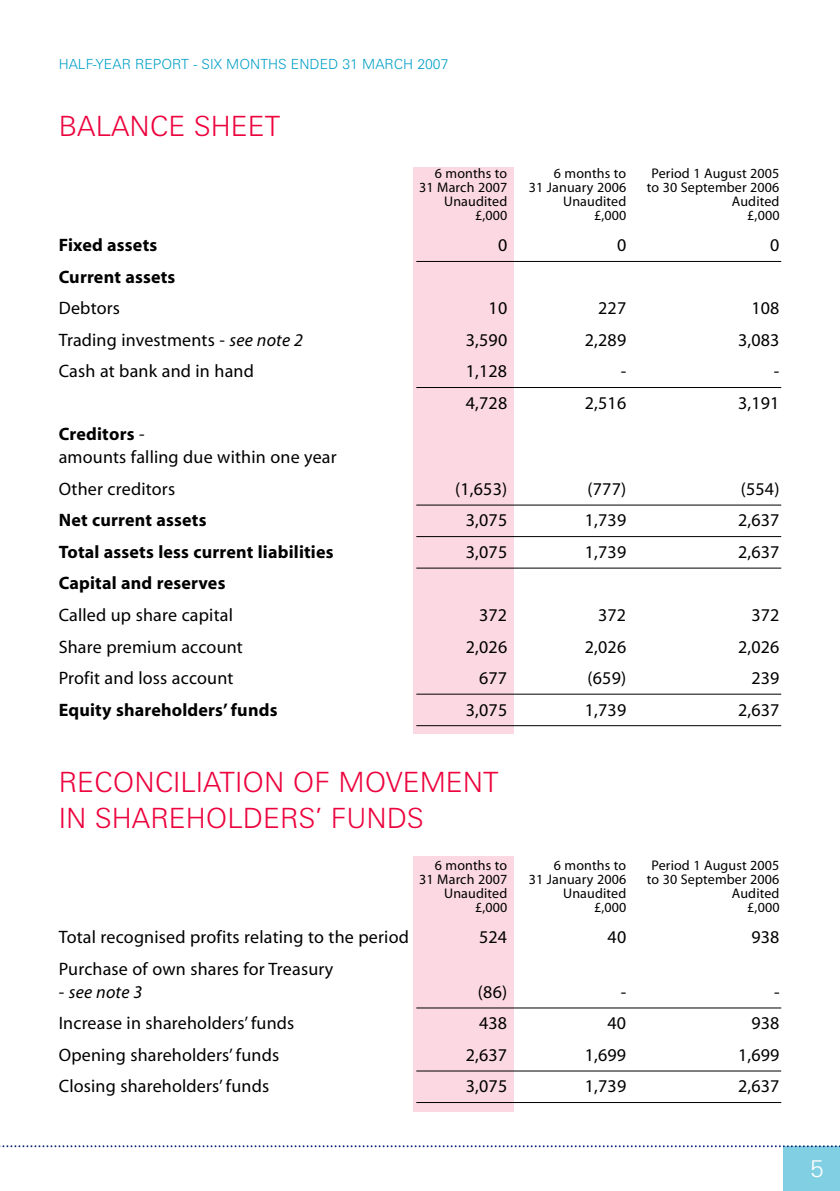
<style>
.page{position:relative;width:840px;height:1191px;background:#fff}
.page>*{position:absolute;margin:0;border:0;box-sizing:border-box;transform-origin:0 0}
.t1{font:300 28px/36px "Zurich BT";color:#ec023c}
.t2{font:300 24px "Zurich BT";color:#fff}
.t3{font:18px/23px "Myriad";letter-spacing:.01em;color:#000}
.t4{font:700 18px "Myriad";letter-spacing:.01em;color:#000}
.t5{font:italic 18px "Myriad";letter-spacing:.01em;color:#000}
.t6{font:14px "Myriad";letter-spacing:.01em;color:#000}
.t7{font:300 14px "Zurich BT";color:#02a0c6}
.s1{font-style:italic}
.s2{font-weight:700}
.s3{font-style:normal}
</style>
<div class="page">
<div style="left:413px;top:856px;width:100px;height:255px;background:#fcd9e2"></div>
<div style="left:413px;top:167px;width:100px;height:566px;background:#fcd9e2"></div>
<div style="left:782px;top:1146px;width:57px;height:45px;background:#81cfe2"></div>
<svg style="left:0;top:1145px;width:837px;height:2px"></svg>
<hr style="left:416px;top:261px;width:364px;height:1px;background:#000">
<hr style="left:416px;top:387px;width:364px;height:1px;background:#000">
<hr style="left:416px;top:504px;width:364px;height:1px;background:#000">
<hr style="left:416px;top:536px;width:364px;height:1px;background:#000">
<hr style="left:416px;top:567px;width:364px;height:1px;background:#000">
<hr style="left:416px;top:693px;width:364px;height:1px;background:#000">
<hr style="left:416px;top:725px;width:364px;height:1px;background:#000">
<hr style="left:416px;top:1007px;width:364px;height:1px;background:#000">
<hr style="left:416px;top:1070px;width:364px;height:1px;background:#000">
<hr style="left:416px;top:1102px;width:364px;height:1px;background:#000">
<p class="t7" style="left:59px;top:59px;width:391px">HALF-YEAR REPORT - SIX MONTHS ENDED 31 MARCH 2007</p>
<h1 class="t1" style="left:59px;top:110px;width:223px">BALANCE SHEET</h1>
<p class="t6" style="left:434px;top:168px;width:74px">6 months to</p>
<p class="t6" style="left:553px;top:168px;width:74px">6 months to</p>
<p class="t6" style="left:651px;top:168px;width:129px">Period 1 August 2005</p>
<p class="t6" style="left:419px;top:182px;width:89px">31 March 2007</p>
<p class="t6" style="left:528px;top:182px;width:99px">31 January 2006</p>
<p class="t6" style="left:646px;top:182px;width:134px">to 30 September 2006</p>
<p class="t6" style="left:444px;top:196px;width:65px">Unaudited</p>
<p class="t6" style="left:563px;top:196px;width:65px">Unaudited</p>
<p class="t6" style="left:731px;top:196px;width:49px">Audited</p>
<p class="t6" style="left:474px;top:210px;width:34px">£,000</p>
<p class="t6" style="left:593px;top:210px;width:34px">£,000</p>
<p class="t6" style="left:746px;top:210px;width:34px">£,000</p>
<p class="t4" style="left:59px;top:238px;width:100px">Fixed assets</p>
<p class="t3" style="left:497px;top:235px;width:11px">0</p>
<p class="t3" style="left:616px;top:235px;width:11px">0</p>
<p class="t3" style="left:769px;top:235px;width:11px">0</p>
<p class="t4" style="left:59px;top:270px;width:118px">Current assets</p>
<p class="t3" style="left:59px;top:298px;width:63px">Debtors</p>
<p class="t3" style="left:488px;top:298px;width:20px">10</p>
<p class="t3" style="left:598px;top:298px;width:30px">227</p>
<p class="t3" style="left:751px;top:298px;width:30px">108</p>
<p class="t3" style="left:59px;top:330px;width:246px">Trading investments - <span class="s1">see note 2</span></p>
<p class="t3" style="left:465px;top:330px;width:43px">3,590</p>
<p class="t3" style="left:584px;top:330px;width:43px">2,289</p>
<p class="t3" style="left:737px;top:330px;width:43px">3,083</p>
<p class="t3" style="left:59px;top:361px;width:196px">Cash at bank and in hand</p>
<p class="t3" style="left:465px;top:361px;width:43px">1,128</p>
<p class="t3" style="left:620px;top:361px;width:7px">-</p>
<p class="t3" style="left:773px;top:361px;width:7px">-</p>
<p class="t3" style="left:465px;top:393px;width:43px">4,728</p>
<p class="t3" style="left:584px;top:393px;width:43px">2,516</p>
<p class="t3" style="left:737px;top:393px;width:43px">3,191</p>
<p class="t3" style="left:59px;top:424px;width:279px"><span class="s2">Creditors</span> -<br>amounts falling due within one year</p>
<p class="t3" style="left:59px;top:479px;width:118px">Other creditors</p>
<p class="t3" style="left:455px;top:479px;width:53px">(1,653)</p>
<p class="t3" style="left:587px;top:479px;width:40px">(777)</p>
<p class="t3" style="left:740px;top:479px;width:40px">(554)</p>
<p class="t4" style="left:59px;top:513px;width:149px">Net current assets</p>
<p class="t3" style="left:465px;top:510px;width:43px">3,075</p>
<p class="t3" style="left:584px;top:510px;width:43px">1,739</p>
<p class="t3" style="left:737px;top:510px;width:43px">2,637</p>
<p class="t4" style="left:59px;top:545px;width:276px">Total assets less current liabilities</p>
<p class="t3" style="left:465px;top:542px;width:43px">3,075</p>
<p class="t3" style="left:584px;top:542px;width:43px">1,739</p>
<p class="t3" style="left:737px;top:542px;width:43px">2,637</p>
<p class="t4" style="left:59px;top:576px;width:168px">Capital and reserves</p>
<p class="t3" style="left:59px;top:605px;width:175px">Called up share capital</p>
<p class="t3" style="left:479px;top:605px;width:30px">372</p>
<p class="t3" style="left:597px;top:605px;width:30px">372</p>
<p class="t3" style="left:751px;top:605px;width:30px">372</p>
<p class="t3" style="left:59px;top:636px;width:185px">Share premium account</p>
<p class="t3" style="left:465px;top:636px;width:43px">2,026</p>
<p class="t3" style="left:584px;top:636px;width:43px">2,026</p>
<p class="t3" style="left:737px;top:636px;width:43px">2,026</p>
<p class="t3" style="left:59px;top:668px;width:176px">Profit and loss account</p>
<p class="t3" style="left:479px;top:668px;width:30px">677</p>
<p class="t3" style="left:587px;top:668px;width:40px">(659)</p>
<p class="t3" style="left:751px;top:668px;width:30px">239</p>
<p class="t4" style="left:59px;top:702px;width:220px">Equity shareholders’ funds</p>
<p class="t3" style="left:465px;top:699px;width:43px">3,075</p>
<p class="t3" style="left:584px;top:699px;width:43px">1,739</p>
<p class="t3" style="left:737px;top:699px;width:43px">2,637</p>
<h1 class="t1" style="left:59px;top:766px;width:441px">RECONCILIATION OF MOVEMENT<br>IN SHAREHOLDERS’ FUNDS</h1>
<p class="t6" style="left:434px;top:860px;width:74px">6 months to</p>
<p class="t6" style="left:553px;top:860px;width:74px">6 months to</p>
<p class="t6" style="left:651px;top:860px;width:129px">Period 1 August 2005</p>
<p class="t6" style="left:419px;top:874px;width:89px">31 March 2007</p>
<p class="t6" style="left:528px;top:874px;width:99px">31 January 2006</p>
<p class="t6" style="left:646px;top:874px;width:134px">to 30 September 2006</p>
<p class="t6" style="left:444px;top:888px;width:65px">Unaudited</p>
<p class="t6" style="left:563px;top:888px;width:65px">Unaudited</p>
<p class="t6" style="left:731px;top:888px;width:49px">Audited</p>
<p class="t6" style="left:474px;top:902px;width:34px">£,000</p>
<p class="t6" style="left:593px;top:902px;width:34px">£,000</p>
<p class="t6" style="left:746px;top:902px;width:34px">£,000</p>
<p class="t3" style="left:59px;top:927px;width:351px">Total recognised profits relating to the period</p>
<p class="t3" style="left:479px;top:927px;width:30px">524</p>
<p class="t3" style="left:607px;top:927px;width:20px">40</p>
<p class="t3" style="left:751px;top:927px;width:30px">938</p>
<p class="t3" style="left:59px;top:958px;width:276px">Purchase of own shares for Treasury</p>
<p class="t5" style="left:59px;top:985px;width:85px"><span class="s3">-</span> see note 3</p>
<p class="t3" style="left:477px;top:981px;width:31px">(86)</p>
<p class="t3" style="left:620px;top:981px;width:7px">-</p>
<p class="t3" style="left:773px;top:981px;width:7px">-</p>
<p class="t3" style="left:59px;top:1013px;width:237px">Increase in shareholders’ funds</p>
<p class="t3" style="left:479px;top:1013px;width:30px">438</p>
<p class="t3" style="left:607px;top:1013px;width:20px">40</p>
<p class="t3" style="left:751px;top:1013px;width:30px">938</p>
<p class="t3" style="left:59px;top:1044px;width:222px">Opening shareholders’ funds</p>
<p class="t3" style="left:465px;top:1044px;width:43px">2,637</p>
<p class="t3" style="left:584px;top:1044px;width:43px">1,699</p>
<p class="t3" style="left:737px;top:1044px;width:43px">1,699</p>
<p class="t3" style="left:59px;top:1076px;width:212px">Closing shareholders’ funds</p>
<p class="t3" style="left:465px;top:1076px;width:43px">3,075</p>
<p class="t3" style="left:584px;top:1076px;width:43px">1,739</p>
<p class="t3" style="left:737px;top:1076px;width:43px">2,637</p>
<h2 class="t2" style="left:810px;top:1159px;width:15px">5</h2>
</div>
